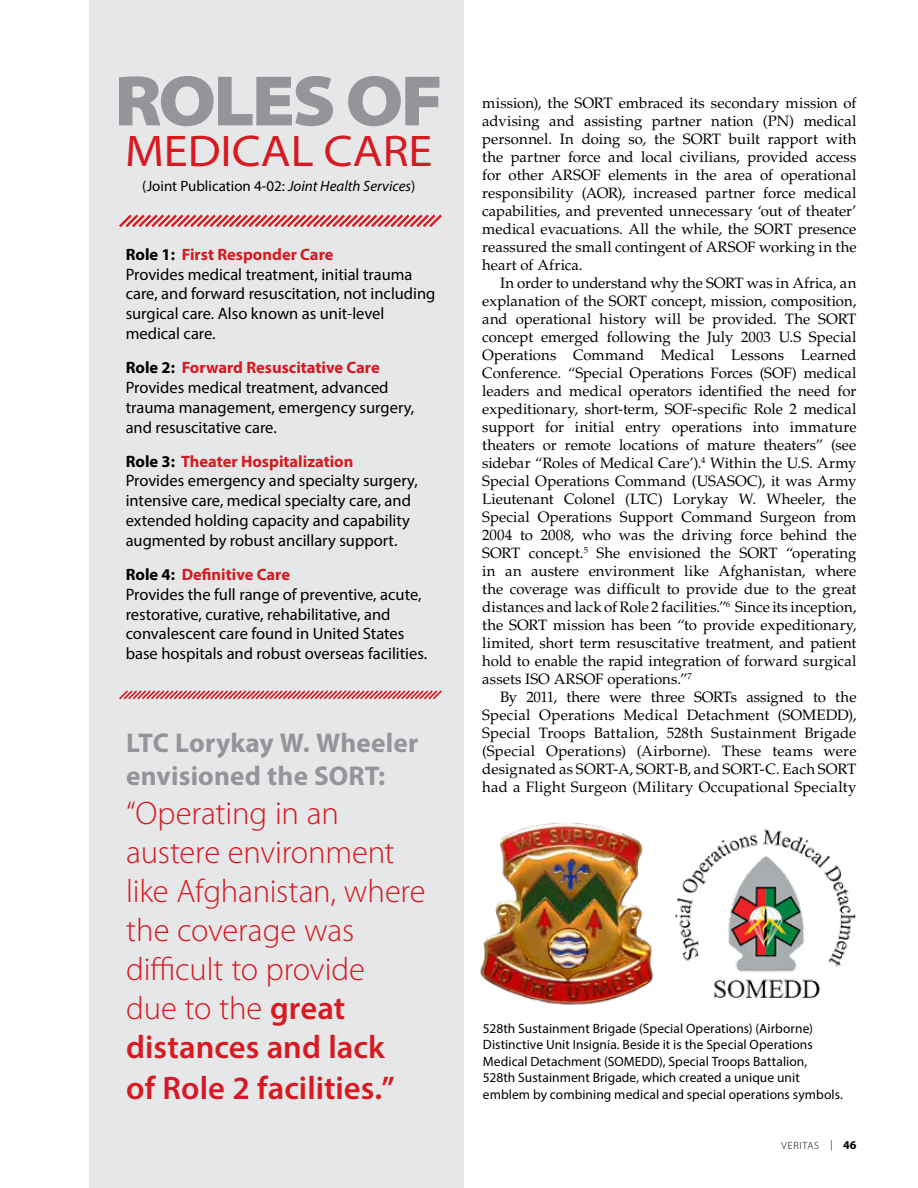
<style>
.page{position:relative;width:918px;height:1188px;background:#fff}
.page>*{position:absolute;margin:0;border:0;box-sizing:border-box;transform-origin:0 0}
.t1{font:900 semi-expanded 72px "Myriad Pro";letter-spacing:-.04em;color:#939598}
.t2{font:semi-expanded 44.55px "Myriad Pro";color:#d71920}
.t3{font:300 32.55px/39.3px "Myriad Pro";letter-spacing:-.005em;color:#d71920}
.t4{font:700 27.15px/32.5px "Myriad Pro";letter-spacing:.005em;color:#939598}
.t5{font:16.5px/19.8px "Myriad Pro";color:#000}
.t6{font:15px/18px "Palatino LT Std";letter-spacing:.005em;color:#000;text-align:justify}
.t7{font:15px "Myriad Pro";color:#000}
.t8{font:13.5px/16.5px "Myriad Pro";letter-spacing:.005em;color:#000}
.t9{font:300 10.5px "Myriad Pro";letter-spacing:.075em;color:#000}
.s1{font-style:italic}
.s2{font-weight:700}
.s3{font-weight:700;color:#d71920}
.s4{font-weight:600}
.s5{font-weight:600;color:#d7182a}
.s6{font-weight:700;font-size:12px}
</style>
<div class="page">
<div style="left:89px;top:0;width:375px;height:1188px;background:#e6e7e8"></div>
<svg style="left:119px;top:214px;width:323px;height:14px"></svg>
<svg style="left:119px;top:690px;width:323px;height:10px"></svg>
<img style="left:480px;top:823px;width:174px;height:182px">
<img style="left:675px;top:829px;width:182px;height:170px">
<h1 class="t1" style="left:114px;top:52px;width:330px">ROLES OF</h1>
<h2 class="t2" style="left:125px;top:123px;width:309px">MEDICAL CARE</h2>
<p class="t7" style="left:142px;top:177px;width:275px">(Joint Publication 4-02: <span class="s1">Joint Health Services</span>)</p>
<p class="t5" style="left:126px;top:244px;width:311px"><span class="s2">Role 1:</span> <span class="s3">First Responder Care<br></span>Provides medical treatment, initial trauma care, and forward resuscitation, not including surgical care. Also known as unit-level medical care.</p>
<p class="t5" style="left:126px;top:357px;width:290px"><span class="s2">Role 2:</span> <span class="s3">Forward Resuscitative Care </span>Provides medical treatment, advanced trauma management, emergency surgery, and resuscitative care.</p>
<p class="t5" style="left:126px;top:451px;width:294px"><span class="s2">Role 3:</span> <span class="s3">Theater Hospitalization<br></span>Provides emergency and specialty surgery, intensive care, medical specialty care, and extended holding capacity and capability augmented by robust ancillary support.</p>
<p class="t5" style="left:126px;top:564px;width:303px"><span class="s2">Role 4:</span> <span class="s3">Definitive Care<br></span>Provides the full range of preventive, acute, restorative, curative, rehabilitative, and convalescent care found in United States base hospitals and robust overseas facilities.</p>
<h3 class="t4" style="left:126px;top:726px;width:294px">LTC Lorykay W. Wheeler envisioned the SORT:</h3>
<h3 class="t3" style="left:126px;top:793px;width:301px">“Operating in an austere environment like Afghanistan, where the coverage was difficult to provide<br>due to the <span class="s4">great distances and lack<br>of</span> <span class="s5">Role 2</span> <span class="s4">facilities.”</span></h3>
<p class="t6" style="left:482px;top:94px;width:376px">mission), the SORT embraced its secondary mission of advising and assisting partner nation (PN) medical personnel. In doing so, the SORT built rapport with the partner force and local civilians, provided access for other ARSOF elements in the area of operational responsibility (AOR), increased partner force medical capabilities, and prevented unnecessary ‘out of theater’ medical evacuations. All the while, the SORT presence reassured the small contingent of ARSOF working in the heart of Africa.</p>
<p class="t6" style="left:482px;top:274px;width:376px;text-indent:18px">In order to understand why the SORT was in Africa, an explanation of the SORT concept, mission, composition, and operational history will be provided. The SORT concept emerged following the July 2003 U.S Special Operations Command Medical Lessons Learned Conference. “Special Operations Forces (SOF) medical leaders and medical operators identified the need for expeditionary, short-term, SOF-specific Role 2 medical support for initial entry operations into immature theaters or remote locations of mature theaters” (see sidebar “Roles of Medical Care’).<sup>4</sup> Within the U.S. Army Special Operations Command (USASOC), it was Army Lieutenant Colonel (LTC) Lorykay W. Wheeler, the Special Operations Support Command Surgeon from 2004 to 2008, who was the driving force behind the SORT concept.<sup>5</sup> She envisioned the SORT “operating in an austere environment like Afghanistan, where the coverage was difficult to provide due to the great distances and lack of Role 2 facilities.”<sup>6</sup> Since its inception, the SORT mission has been “to provide expeditionary, limited, short term resuscitative treatment, and patient hold to enable the rapid integration of forward surgical assets ISO ARSOF operations.”<sup>7</sup></p>
<p class="t6" style="left:482px;top:688px;width:376px;text-indent:18px">By 2011, there were three SORTs assigned to the Special Operations Medical Detachment (SOMEDD), Special Troops Battalion, 528th Sustainment Brigade (Special Operations) (Airborne). These teams were designated as SORT-A, SORT-B, and SORT-C. Each SORT had a Flight Surgeon (Military Occupational Specialty</p>
<p class="t8" style="left:483px;top:1020px;width:362px">528th Sustainment Brigade (Special Operations) (Airborne)<br>Distinctive Unit Insignia. Beside it is the Special Operations Medical Detachment (SOMEDD), Special Troops Battalion, 528th Sustainment Brigade, which created a unique unit emblem by combining medical and special operations symbols.</p>
<p class="t9" style="left:782px;top:1139px;width:76px">VERITAS | <span class="s6">46</span></p>
</div>
